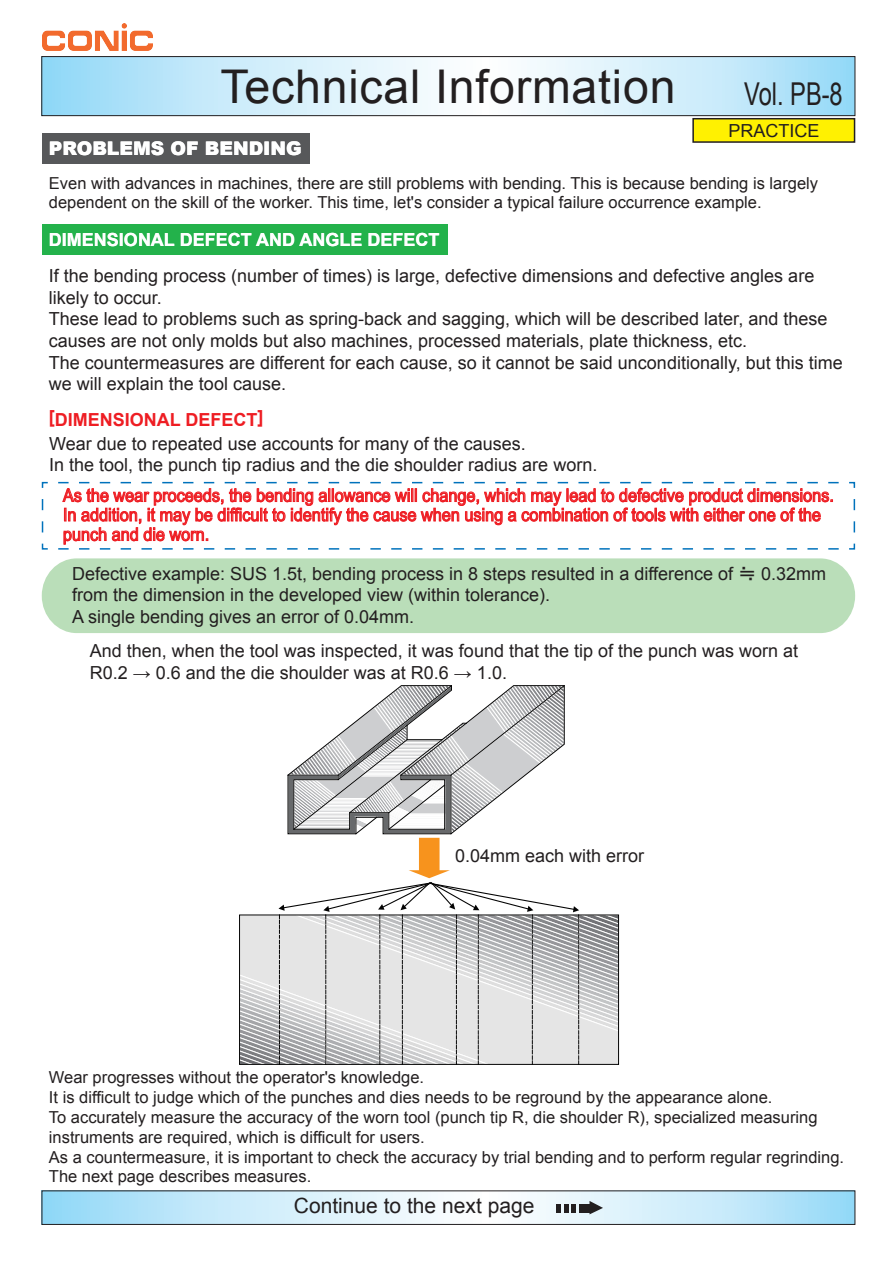
<style>
.page{position:relative;width:893px;height:1263px;background:#fff}
.page>*{position:absolute;margin:0;border:0;box-sizing:border-box;transform-origin:0 0}
.t1{font:46.5px "Arial";letter-spacing:.015em;color:#231f20}
.t2{font:31.5px "Arial";color:#231f20;scale:.75 1}
.t3{font:21px "Arial";color:#231f20}
.t4{font:900 18.75px "Arial";color:#fff}
.t5{font:18px/21.6px "Arial";color:#231f20}
.t6{font:18px/19.5px "Arial Narrow";color:#ee1d23;scale:1.1 1}
.t7{font:700 18px "Arial";color:#fff}
.t8{font:700 18px "Arial";color:#ee1d23}
.t9{font:16.5px/19.8px "Arial";color:#231f20}
.s1{font-family:"HGP Gothic E"}
</style>
<div class="page">
<div style="left:693px;top:119px;width:161px;height:23px;background:#fff101"></div>
<svg style="left:44px;top:58px;width:809px;height:56px"></svg>
<div style="left:42px;top:56px;width:813px;height:60px;border:1px solid #231f20"></div>
<svg style="left:44px;top:1193px;width:809px;height:29px"></svg>
<div style="left:692px;top:118px;width:163px;height:25px;border:2px solid #231f20"></div>
<img style="left:43px;top:23px;width:110px;height:27px">
<div style="left:42px;top:133px;width:267px;height:31px;background:#57585a"></div>
<div style="left:571px;top:1204px;width:5px;height:8px;background:#231f20"></div>
<div style="left:580px;top:1204px;width:10px;height:8px;background:#231f20"></div>
<svg style="left:589px;top:1201px;width:14px;height:13px"></svg>
<svg style="left:564px;top:1204px;width:4px;height:8px"></svg>
<div style="left:556px;top:1204px;width:5px;height:8px;background:#231f20"></div>
<div style="left:42px;top:558px;width:813px;height:75px;background:#badeb9;border-radius:36px"></div>
<div style="left:42px;top:224px;width:405px;height:30px;background:#23b24b"></div>
<svg style="left:239px;top:685px;width:380px;height:380px"></svg>
<svg style="left:41px;top:481px;width:815px;height:69px"></svg>
<h1 class="t1" style="left:220px;top:56px;width:457px">Technical Information</h1>
<p class="t4" style="left:49px;top:135px;width:254px">PROBLEMS OF BENDING</p>
<h2 class="t2" style="left:744px;top:73px;width:133px">Vol. PB-8</h2>
<p class="t5" style="left:728px;top:120px;width:93px">PRACTICE</p>
<p class="t9" style="left:49px;top:173px;width:771px">Even with advances in machines, there are still problems with bending. This is because bending is largely dependent on the skill of the worker. This time, let's consider a typical failure occurrence example.</p>
<p class="t7" style="left:49px;top:227px;width:392px">DIMENSIONAL DEFECT AND ANGLE DEFECT</p>
<p class="t5" style="left:49px;top:265px;width:795px">If the bending process (number of times) is large, defective dimensions and defective angles are likely to occur.<br>These lead to problems such as spring-back and sagging, which will be described later, and these causes are not only molds but also machines, processed materials, plate thickness, etc.<br>The countermeasures are different for each cause, so it cannot be said unconditionally, but this time we will explain the tool cause.</p>
<p class="t8" style="left:49px;top:407px;width:216px">[DIMENSIONAL DEFECT]</p>
<p class="t5" style="left:49px;top:433px;width:550px">Wear due to repeated use accounts for many of the causes.<br>In the tool, the punch tip radius and the die shoulder radius are worn.</p>
<p class="t6" style="left:63px;top:485px;width:702px">As the wear proceeds, the bending allowance will change, which may lead to defective product dimensions.<br>In addition, it may be difficult to identify the cause when using a combination of tools with either one of the punch and die worn.</p>
<p class="t5" style="left:72px;top:563px;width:756px">Defective example: SUS 1.5t, bending process in 8 steps resulted in a difference of <span class="s1">≒</span> 0.32mm from the dimension in the developed view (within tolerance).<br>A single bending gives an error of 0.04mm.</p>
<p class="t5" style="left:90px;top:640px;width:710px">And then, when the tool was inspected, it was found that the tip of the punch was worn at<br>R0.2 → 0.6 and the die shoulder was at R0.6 → 1.0.</p>
<p class="t5" style="left:455px;top:845px;width:191px">0.04mm each with error</p>
<p class="t9" style="left:49px;top:1068px;width:797px">Wear progresses without the operator's knowledge.<br>It is difficult to judge which of the punches and dies needs to be reground by the appearance alone.<br>To accurately measure the accuracy of the worn tool (punch tip R, die shoulder R), specialized measuring instruments are required, which is difficult for users.<br>As a countermeasure, it is important to check the accuracy by trial bending and to perform regular regrinding.<br>The next page describes measures.</p>
<p class="t3" style="left:294px;top:1192px;width:242px">Continue to the next page</p>
</div>
